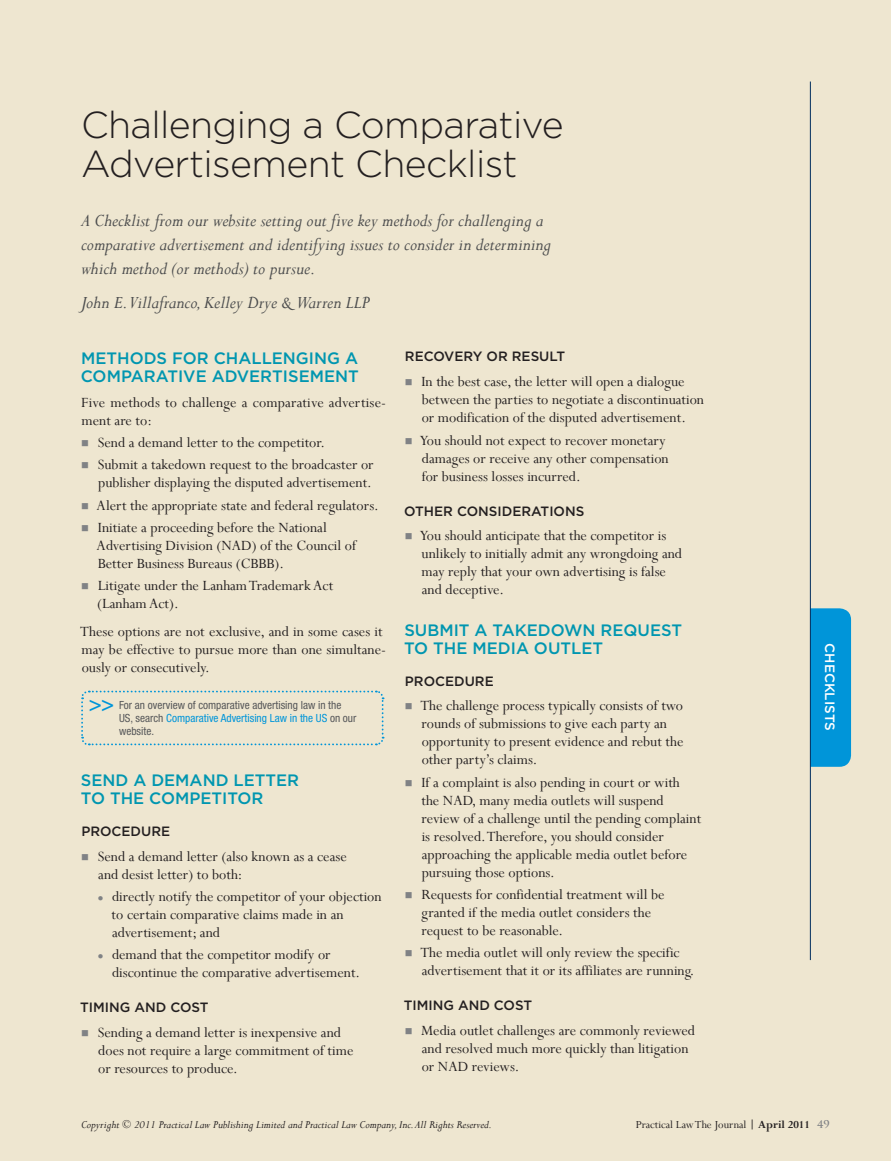
<style>
.page{position:relative;width:891px;height:1161px;background:#eee6d0}
.page>*{position:absolute;margin:0;border:0;box-sizing:border-box;transform-origin:0 0}
.t1{font:300 37.5px/39px "Gotham";letter-spacing:-.015em;color:#231f20}
.t2{font:500 condensed 21.75px "Helvetica Neue LT Std";color:#0095d9}
.Body_Copy{font:italic 19.5px/24px "Perpetua";color:#4b4c4d}
.Heading_1{font:500 16.5px/18px "Gotham";color:#0096b0}
.Bullets_BEFORE_LAST{font:15.75px/18px "Perpetua";color:#231f20}
.Bullets_LAST{font:15.75px/18px "Perpetua";color:#231f20}
.Body_Copy-2{font:15.75px/18px "Perpetua";color:#231f20}
.Sub_Bullets{font:15.75px/18px "Perpetua";color:#231f20}
.Sub_Bullets_LAST{font:15.75px/18px "Perpetua";color:#231f20}
.Body_Copy_Before_Bul{font:15.75px/18px "Perpetua";letter-spacing:.01em;color:#231f20}
.Heading_2{font:500 13.5px "Gotham";color:#231f20}
.table_headings{font:500 13.5px "Gotham";color:#fff}
.t3{font:italic 12px "Perpetua";color:#231f20}
.t4{font:12px "Perpetua";color:#231f20}
.t5{font:condensed 11.25px/12.8px "Helvetica Neue LT Std";color:#57585a}
.t6{font:700 10.5px "Trajan Pro";color:#808285}
.s1{color:#0095d9}
.s2{font-weight:700}
</style>
<div class="page">
<div style="left:811px;top:608px;width:40px;height:159px;background:#0095d9"></div>
<hr style="left:810px;top:82px;width:1px;height:878px;background:#002d5e">
<svg style="left:81px;top:690px;width:304px;height:56px"></svg>
<p class="t1" style="left:81px;top:104px;width:484px">Challenging a Comparative<br>Advertisement Checklist</p>
<p class="Body_Copy" style="left:81px;top:208px;width:472px">A Checklist from our website setting out five key methods for challenging a comparative advertisement and identifying issues to consider in determining which method (or methods) to pursue.</p>
<p class="Body_Copy" style="left:81px;top:290px;width:290px">John E.Villafranco, Kelley Drye &amp; Warren LLP</p>
<p class="Heading_1" style="left:81px;top:349px;width:280px">METHODS FOR CHALLENGING A<br>COMPARATIVE ADVERTISEMENT</p>
<p class="Body_Copy_Before_Bul" style="left:81px;top:393px;width:306px">Five methods to challenge a comparative advertise&shy;ment are to:</p>
<p class="Bullets_BEFORE_LAST" style="left:98px;top:433px;width:229px">Send a demand letter to the competitor.</p>
<p class="Bullets_BEFORE_LAST" style="left:98px;top:455px;width:277px">Submit a takedown request to the broadcaster or publisher displaying the disputed advertisement.</p>
<p class="Bullets_BEFORE_LAST" style="left:97px;top:496px;width:283px">Alert the appropriate state and federal regulators.</p>
<p class="Bullets_BEFORE_LAST" style="left:97px;top:518px;width:261px">Initiate a proceeding before the National<br>Advertising Division (NAD) of the Council of<br>Better Business Bureaus (CBBB).</p>
<p class="Bullets_LAST" style="left:97px;top:576px;width:238px">Litigate under the Lanham Trademark Act (Lanham Act).</p>
<p class="Body_Copy-2" style="left:80px;top:623px;width:307px">These options are not exclusive, and in some cases it may be effective to pursue more than one simultane&shy;ously or consecutively.</p>
<p class="t2" style="left:89px;top:690px;width:27px">&gt;&gt;</p>
<p class="t5" style="left:119px;top:699px;width:239px">For an overview of comparative advertising law in the<br>US, search <span class="s1">Comparative Advertising Law in the US</span> on our website.</p>
<p class="Heading_1" style="left:81px;top:771px;width:220px">SEND A DEMAND LETTER<br>TO THE COMPETITOR</p>
<p class="Heading_2" style="left:81px;top:822px;width:90px">PROCEDURE</p>
<p class="Bullets_BEFORE_LAST" style="left:98px;top:847px;width:250px">Send a demand letter (also known as a cease and desist letter) to both:</p>
<p class="Sub_Bullets" style="left:112px;top:887px;width:272px">directly notify the competitor of your objection to certain comparative claims made in an advertisement; and</p>
<p class="Sub_Bullets_LAST" style="left:112px;top:945px;width:250px">demand that the competitor modify or discontinue the comparative advertisement.</p>
<p class="Heading_2" style="left:80px;top:999px;width:130px">TIMING AND COST</p>
<p class="Bullets_LAST" style="left:98px;top:1023px;width:257px">Sending a demand letter is inexpensive and does not require a large commitment of time or resources to produce.</p>
<p class="Heading_2" style="left:405px;top:348px;width:162px">RECOVERY OR RESULT</p>
<p class="Bullets_BEFORE_LAST" style="left:421px;top:372px;width:284px">In the best case, the letter will open a dialogue between the parties to negotiate a discontinuation or modification of the disputed advertisement.</p>
<p class="Bullets_LAST" style="left:420px;top:431px;width:250px">You should not expect to recover monetary damages or receive any other compensation for business losses incurred.</p>
<p class="Heading_2" style="left:404px;top:502px;width:182px">OTHER CONSIDERATIONS</p>
<p class="Bullets_LAST" style="left:420px;top:526px;width:264px">You should anticipate that the competitor is unlikely to initially admit any wrongdoing and may reply that your own advertising is false and deceptive.</p>
<p class="Heading_1" style="left:404px;top:621px;width:279px">SUBMIT A TAKEDOWN REQUEST<br>TO THE MEDIA OUTLET</p>
<p class="Heading_2" style="left:405px;top:672px;width:90px">PROCEDURE</p>
<p class="Bullets_BEFORE_LAST" style="left:420px;top:696px;width:265px">The challenge process typically consists of two rounds of submissions to give each party an opportunity to present evidence and rebut the other party’s claims.</p>
<p class="Bullets_BEFORE_LAST" style="left:421px;top:773px;width:281px">If a complaint is also pending in court or with the NAD, many media outlets will suspend review of a challenge until the pending complaint is resolved. Therefore, you should consider approaching the applicable media outlet before pursuing those options.</p>
<p class="Bullets_BEFORE_LAST" style="left:421px;top:885px;width:245px">Requests for confidential treatment will be granted if the media outlet considers the request to be reasonable.</p>
<p class="Bullets_LAST" style="left:420px;top:943px;width:276px">The media outlet will only review the specific advertisement that it or its affiliates are running.</p>
<p class="Heading_2" style="left:404px;top:997px;width:130px">TIMING AND COST</p>
<p class="Bullets_BEFORE_LAST" style="left:421px;top:1021px;width:275px">Media outlet challenges are commonly reviewed and resolved much more quickly than litigation or NAD reviews.</p>
<p class="table_headings" style="left:839px;top:643px;width:89px;rotate:90deg">CHECKLISTS</p>
<p class="t3" style="left:81px;top:1117px;width:413px">Copyright © 2011 Practical Law Publishing Limited and Practical Law Company, Inc. All Rights Reserved.</p>
<p class="t4" style="left:636px;top:1117px;width:176px">Practical Law The Journal <span class="s2">| April 2011</span></p>
<p class="t6" style="left:817px;top:1118px;width:14px">49</p>
</div>
